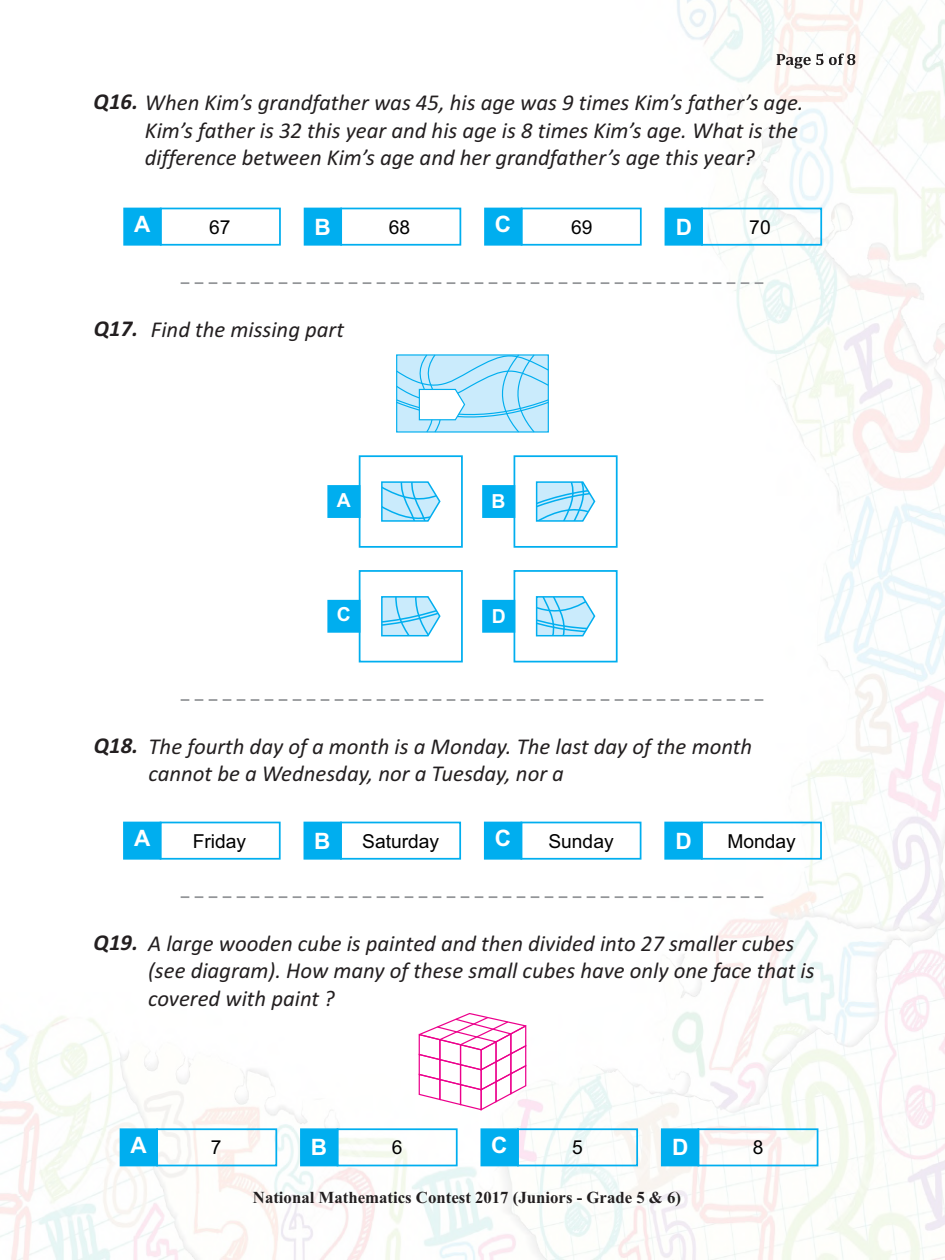
<style>
.page{position:relative;width:945px;height:1260px;background:#fff}
.page>*{position:absolute;margin:0;border:0;box-sizing:border-box;transform-origin:0 0}
.t1{font:italic 22.75px/27.5px "Calibri";color:#231f20}
.t2{font:italic 700 22.75px "Calibri";color:#231f20}
.t3{font:700 22.57px "Arial";color:#fff}
.t4{font:700 19.43px "Arial";color:#fff}
.t5{font:19.25px "Arial";color:#000}
.t6{font:700 16.8px "Times New Roman";color:#231f20}
.s1{font-weight:700}
</style>
<div class="page">
<img style="left:0;top:0;width:945px;height:1260px">
<svg style="left:181px;top:282px;width:583px;height:2px"></svg>
<svg style="left:777px;top:54px;width:78px;height:15px"></svg>
<svg style="left:181px;top:699px;width:583px;height:2px"></svg>
<svg style="left:395px;top:349px;width:155px;height:85px"></svg>
<div style="left:327px;top:485px;width:34px;height:33px;background:#00aeef;border:2px solid #00aeef"></div>
<div style="left:359px;top:455px;width:104px;height:93px;border:2px solid #00aeef"></div>
<div style="left:482px;top:485px;width:33px;height:33px;background:#00aeef;border:2px solid #00aeef"></div>
<div style="left:514px;top:455px;width:104px;height:93px;border:2px solid #00aeef"></div>
<div style="left:327px;top:600px;width:34px;height:33px;background:#00aeef;border:2px solid #00aeef"></div>
<div style="left:359px;top:570px;width:104px;height:92px;border:2px solid #00aeef"></div>
<div style="left:482px;top:600px;width:33px;height:33px;background:#00aeef;border:2px solid #00aeef"></div>
<div style="left:514px;top:570px;width:104px;height:92px;border:2px solid #00aeef"></div>
<svg style="left:535px;top:595px;width:61px;height:42px;background:#a3dff9"></svg>
<svg style="left:535px;top:481px;width:61px;height:41px;background:#a0def9"></svg>
<svg style="left:380px;top:595px;width:61px;height:42px;background:#a7e1f9"></svg>
<svg style="left:380px;top:481px;width:61px;height:41px;background:#a6e0f9"></svg>
<svg style="left:181px;top:896px;width:583px;height:2px"></svg>
<div style="left:123px;top:208px;width:39px;height:38px;background:#00aeef;border:2px solid #00aeef"></div>
<div style="left:160px;top:208px;width:121px;height:38px;border:2px solid #00aeef"></div>
<div style="left:304px;top:208px;width:38px;height:38px;background:#00aeef;border:2px solid #00aeef"></div>
<div style="left:340px;top:208px;width:121px;height:38px;border:2px solid #00aeef"></div>
<div style="left:484px;top:208px;width:38px;height:38px;background:#00aeef;border:2px solid #00aeef"></div>
<div style="left:521px;top:208px;width:121px;height:38px;border:2px solid #00aeef"></div>
<div style="left:665px;top:208px;width:38px;height:38px;background:#00aeef;border:2px solid #00aeef"></div>
<div style="left:701px;top:208px;width:121px;height:38px;border:2px solid #00aeef"></div>
<div style="left:123px;top:822px;width:38px;height:38px;background:#00aeef;border:2px solid #00aeef"></div>
<div style="left:160px;top:822px;width:121px;height:38px;border:2px solid #00aeef"></div>
<div style="left:304px;top:822px;width:38px;height:38px;background:#00aeef;border:2px solid #00aeef"></div>
<div style="left:340px;top:822px;width:121px;height:38px;border:2px solid #00aeef"></div>
<div style="left:484px;top:822px;width:38px;height:38px;background:#00aeef;border:2px solid #00aeef"></div>
<div style="left:520px;top:822px;width:121px;height:38px;border:2px solid #00aeef"></div>
<div style="left:664px;top:822px;width:39px;height:38px;background:#00aeef;border:2px solid #00aeef"></div>
<div style="left:701px;top:822px;width:121px;height:38px;border:2px solid #00aeef"></div>
<div style="left:120px;top:1128px;width:38px;height:38px;background:#00aeef;border:2px solid #00aeef"></div>
<div style="left:156px;top:1128px;width:121px;height:38px;border:2px solid #00aeef"></div>
<div style="left:300px;top:1128px;width:38px;height:38px;background:#00aeef;border:2px solid #00aeef"></div>
<div style="left:337px;top:1128px;width:121px;height:38px;border:2px solid #00aeef"></div>
<div style="left:480px;top:1128px;width:39px;height:38px;background:#00aeef;border:2px solid #00aeef"></div>
<div style="left:517px;top:1128px;width:121px;height:38px;border:2px solid #00aeef"></div>
<div style="left:661px;top:1128px;width:38px;height:38px;background:#00aeef;border:2px solid #00aeef"></div>
<div style="left:697px;top:1128px;width:121px;height:38px;border:2px solid #00aeef"></div>
<svg style="left:418px;top:1012px;width:109px;height:100px"></svg>
<p class="t1" style="left:94px;top:91px;width:712px"><span class="s1">Q16.</span> When Kim’s grandfather was 45, his age was 9 times Kim’s father’s age.</p>
<p class="t1" style="left:145px;top:118px;width:655px">Kim’s father is 32 this year and his age is 8 times Kim’s age. What is the difference between Kim’s age and her grandfather’s age this year?</p>
<p class="t3" style="left:134px;top:216px;width:18px">A</p>
<p class="t5" style="left:209px;top:219px;width:23px">67</p>
<p class="t3" style="left:314px;top:218px;width:18px">B</p>
<p class="t5" style="left:389px;top:219px;width:23px">68</p>
<p class="t3" style="left:495px;top:216px;width:18px">C</p>
<p class="t5" style="left:571px;top:219px;width:23px">69</p>
<p class="t3" style="left:676px;top:218px;width:18px">D</p>
<p class="t1" style="left:94px;top:318px;width:252px"><span class="s1">Q17.</span> Find the missing part</p>
<p class="t5" style="left:749px;top:219px;width:23px">70</p>
<p class="t4" style="left:337px;top:492px;width:15px">A</p>
<p class="t4" style="left:491px;top:494px;width:15px">B</p>
<p class="t4" style="left:337px;top:607px;width:15px">C</p>
<p class="t4" style="left:492px;top:609px;width:15px">D</p>
<p class="t2" style="left:94px;top:736px;width:46px">Q18.</p>
<p class="t1" style="left:149px;top:735px;width:605px">The fourth day of a month is a Monday. The last day of the month cannot be a Wednesday, nor a Tuesday, nor a</p>
<p class="t3" style="left:134px;top:830px;width:18px">A</p>
<p class="t5" style="left:193px;top:834px;width:55px">Friday</p>
<p class="t3" style="left:314px;top:832px;width:18px">B</p>
<p class="t5" style="left:362px;top:834px;width:79px">Saturday</p>
<p class="t3" style="left:495px;top:830px;width:18px">C</p>
<p class="t3" style="left:676px;top:832px;width:18px">D</p>
<p class="t5" style="left:727px;top:834px;width:70px">Monday</p>
<p class="t5" style="left:548px;top:834px;width:67px">Sunday</p>
<p class="t1" style="left:94px;top:932px;width:702px"><span class="s1">Q19.</span> A large wooden cube is painted and then divided into 27 smaller cubes</p>
<p class="t1" style="left:148px;top:959px;width:668px">(see diagram). How many of these small cubes have only one face that is covered with paint ?</p>
<p class="t3" style="left:131px;top:1137px;width:18px">A</p>
<p class="t5" style="left:211px;top:1140px;width:12px">7</p>
<p class="t3" style="left:311px;top:1139px;width:18px">B</p>
<p class="t5" style="left:392px;top:1140px;width:12px">6</p>
<p class="t3" style="left:491px;top:1137px;width:18px">C</p>
<p class="t3" style="left:672px;top:1139px;width:18px">D</p>
<p class="t5" style="left:753px;top:1140px;width:12px">8</p>
<p class="t5" style="left:572px;top:1140px;width:12px">5</p>
<p class="t6" style="left:253px;top:1192px;width:430px">National Mathematics Contest 2017 (Juniors - Grade 5 &amp; 6)</p>
</div>
